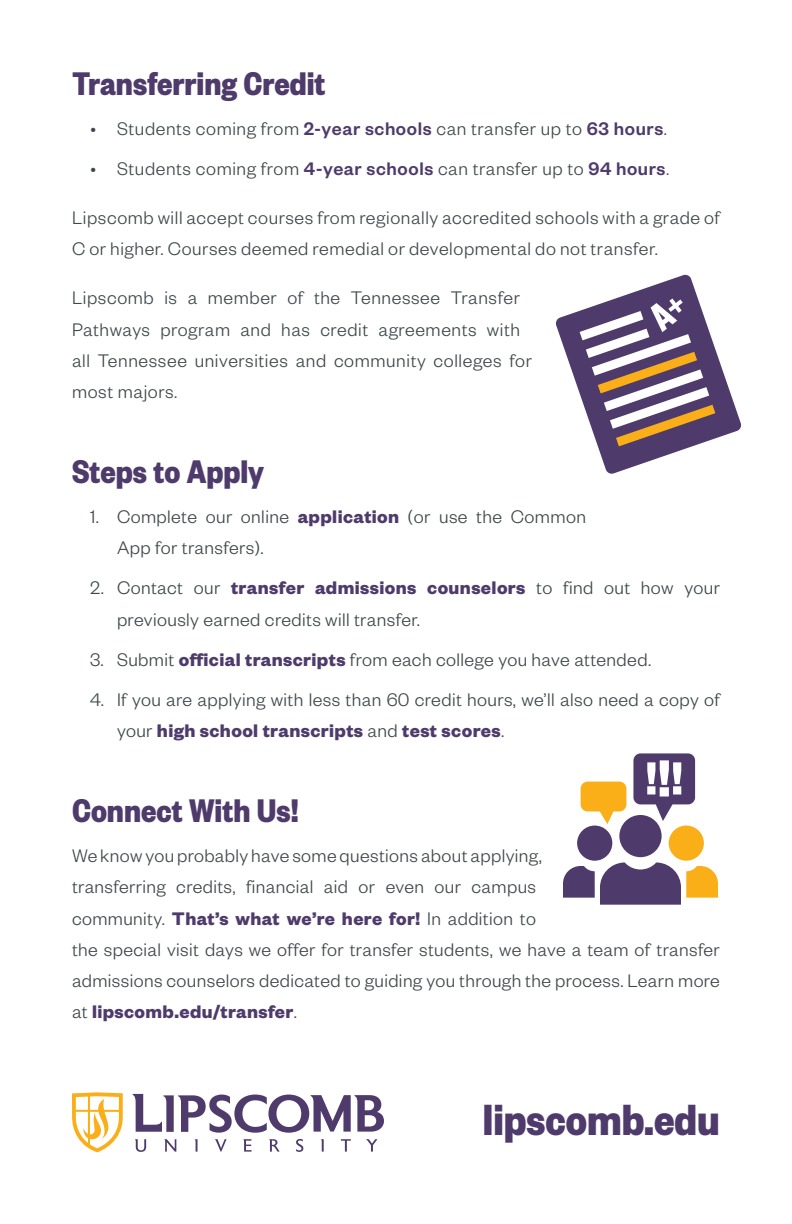
<style>
.page{position:relative;width:792px;height:1224px;background:#fff}
.page>*{position:absolute;margin:0;border:0;box-sizing:border-box;transform-origin:0 0}
.t1{font:700 48px "Founders Grotesk Cond";color:#4e3b6b}
.t2{font:700 36px "Founders Grotesk Cond";color:#4e3b6b}
.t3{font:300 20px/31.2px "Founders Grotesk";letter-spacing:.02em;color:#3f4649}
.s1{font-weight:500;color:#4e3b6b}
.s2{font-weight:700;color:#4e3b6b}
</style>
<div class="page">
<svg style="left:556px;top:274px;width:186px;height:200px"></svg>
<div style="left:619px;top:815px;width:43px;height:42px;background:#4e3b6b;border-radius:50%"></div>
<div style="left:669px;top:826px;width:35px;height:35px;background:#faaf18;border-radius:50%"></div>
<div style="left:577px;top:826px;width:35px;height:35px;background:#4e3b6b;border-radius:50%"></div>
<svg style="left:581px;top:782px;width:45px;height:42px"></svg>
<svg style="left:563px;top:862px;width:155px;height:43px"></svg>
<svg style="left:633px;top:753px;width:62px;height:68px"></svg>
<svg style="left:133px;top:1094px;width:251px;height:39px"></svg>
<svg style="left:135px;top:1139px;width:242px;height:13px"></svg>
<svg style="left:72px;top:1092px;width:51px;height:60px"></svg>
<p class="t2" style="left:72px;top:61px;width:255px">Transferring Credit</p>
<p class="t3" style="left:90px;top:112px;width:579px">• Students coming from <span class="s1">2-year schools</span> can transfer up to <span class="s1">63 hours</span>.</p>
<p class="t3" style="left:90px;top:152px;width:581px">• Students coming from <span class="s1">4-year schools</span> can transfer up to <span class="s1">94 hours</span>.</p>
<p class="t3" style="left:72px;top:201px;width:650px">Lipscomb will accept courses from regionally accredited schools with a grade of<br>C or higher. Courses deemed remedial or developmental do not transfer.</p>
<p class="t3" style="left:72px;top:281px;width:462px">Lipscomb is a member of the Tennessee Transfer Pathways program and has credit agreements with all Tennessee universities and community colleges for most majors.</p>
<p class="t2" style="left:72px;top:449px;width:194px">Steps to Apply</p>
<p class="t3" style="left:117px;top:500px;width:470px;text-indent:-27px">1. Complete our online <span class="s2">application</span> (or use the Common<br>App for transfers).</p>
<p class="t3" style="left:117px;top:571px;width:604px;text-indent:-27px">2. Contact our <span class="s2">transfer admissions counselors</span> to find out how your previously earned credits will transfer.</p>
<p class="t3" style="left:90px;top:643px;width:563px">3. Submit <span class="s2">official transcripts</span> from each college you have attended.</p>
<p class="t3" style="left:117px;top:683px;width:605px;text-indent:-27px">4. If you are applying with less than 60 credit hours, we’ll also need a copy of your <span class="s2">high school transcripts</span> and <span class="s2">test scores</span>.</p>
<p class="t2" style="left:72px;top:788px;width:228px">Connect With Us!</p>
<p class="t3" style="left:72px;top:839px;width:649px">We know you probably have some questions about applying,<br>transferring credits, financial aid or even our campus<br>community. <span class="s2">That’s what we’re here for!</span> In addition to<br>the special visit days we offer for transfer students, we have a team of transfer admissions counselors dedicated to guiding you through the process. Learn more at <span class="s2">lipscomb.edu/transfer</span>.</p>
<p class="t1" style="left:483px;top:1090px;width:239px">lipscomb.edu</p>
</div>
